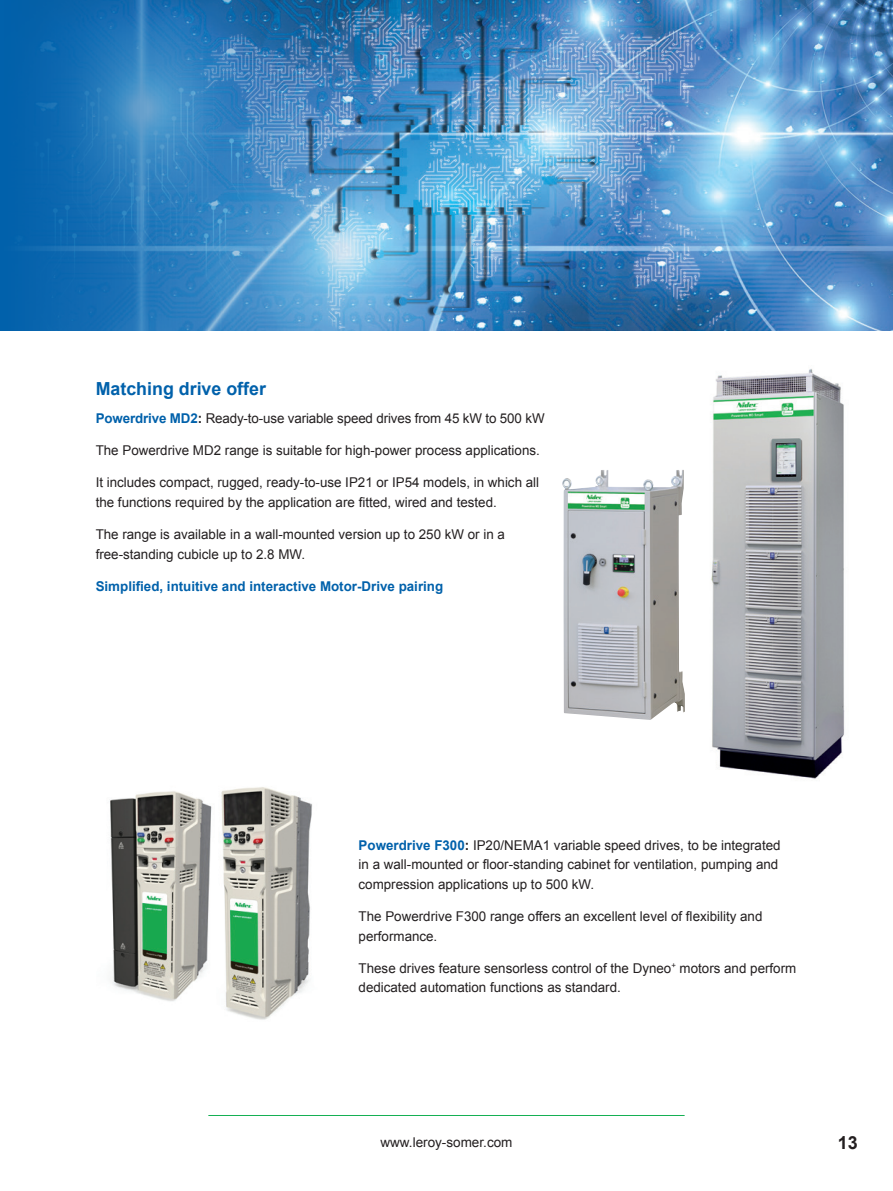
<style>
.page{position:relative;width:893px;height:1191px;background:#fff}
.page>*{position:absolute;margin:0;border:0;box-sizing:border-box;transform-origin:0 0}
.t1{font:700 18px "Arial";color:#0161ab}
.t2{font:700 18px "Arial";color:#231f20}
.t3{font:13.5px/19.5px "Arial";color:#231f20}
.t4{font:700 13.5px "Arial";color:#0161ab}
.s1{font-weight:700;color:#0161ab}
.s2{font-weight:700}
</style>
<div class="page">
<hr style="left:208px;top:1115px;width:477px;height:1px;background:#15b053">
<img style="left:562px;top:470px;width:123px;height:250px">
<img style="left:711px;top:369px;width:134px;height:410px">
<img style="left:221px;top:787px;width:91px;height:233px">
<img style="left:110px;top:791px;width:102px;height:210px">
<img style="left:0;top:0;width:893px;height:331px">
<h1 class="t1" style="left:96px;top:376px;width:172px">Matching drive offer</h1>
<p class="t3" style="left:96px;top:408px;width:450px"><span class="s1">Powerdrive MD2</span><span class="s2">:</span> Ready-to-use variable speed drives from 45 kW to 500 kW</p>
<p class="t3" style="left:96px;top:441px;width:446px">The Powerdrive MD2 range is suitable for high-power process applications.</p>
<p class="t3" style="left:96px;top:473px;width:445px">It includes compact, rugged, ready-to-use IP21 or IP54 models, in which all the functions required by the application are fitted, wired and tested.</p>
<p class="t3" style="left:96px;top:525px;width:411px">The range is available in a wall-mounted version up to 250 kW or in a free-standing cubicle up to 2.8 MW.</p>
<p class="t4" style="left:96px;top:577px;width:349px">Simplified, intuitive and interactive Motor-Drive pairing</p>
<p class="t3" style="left:359px;top:835px;width:423px"><span class="s1">Powerdrive F300</span><span class="s2">:</span> IP20/NEMA1 variable speed drives, to be integrated in a wall-mounted or floor-standing cabinet for ventilation, pumping and compression applications up to 500 kW.</p>
<p class="t3" style="left:359px;top:906px;width:405px">The Powerdrive F300 range offers an excellent level of flexibility and performance.</p>
<p class="t3" style="left:359px;top:958px;width:439px">These drives feature sensorless control of the Dyneo<sup>+</sup> motors and perform dedicated automation functions as standard.</p>
<p class="t3" style="left:380px;top:1133px;width:134px">www.leroy-somer.com</p>
<h1 class="t2" style="left:838px;top:1130px;width:22px">13</h1>
</div>
